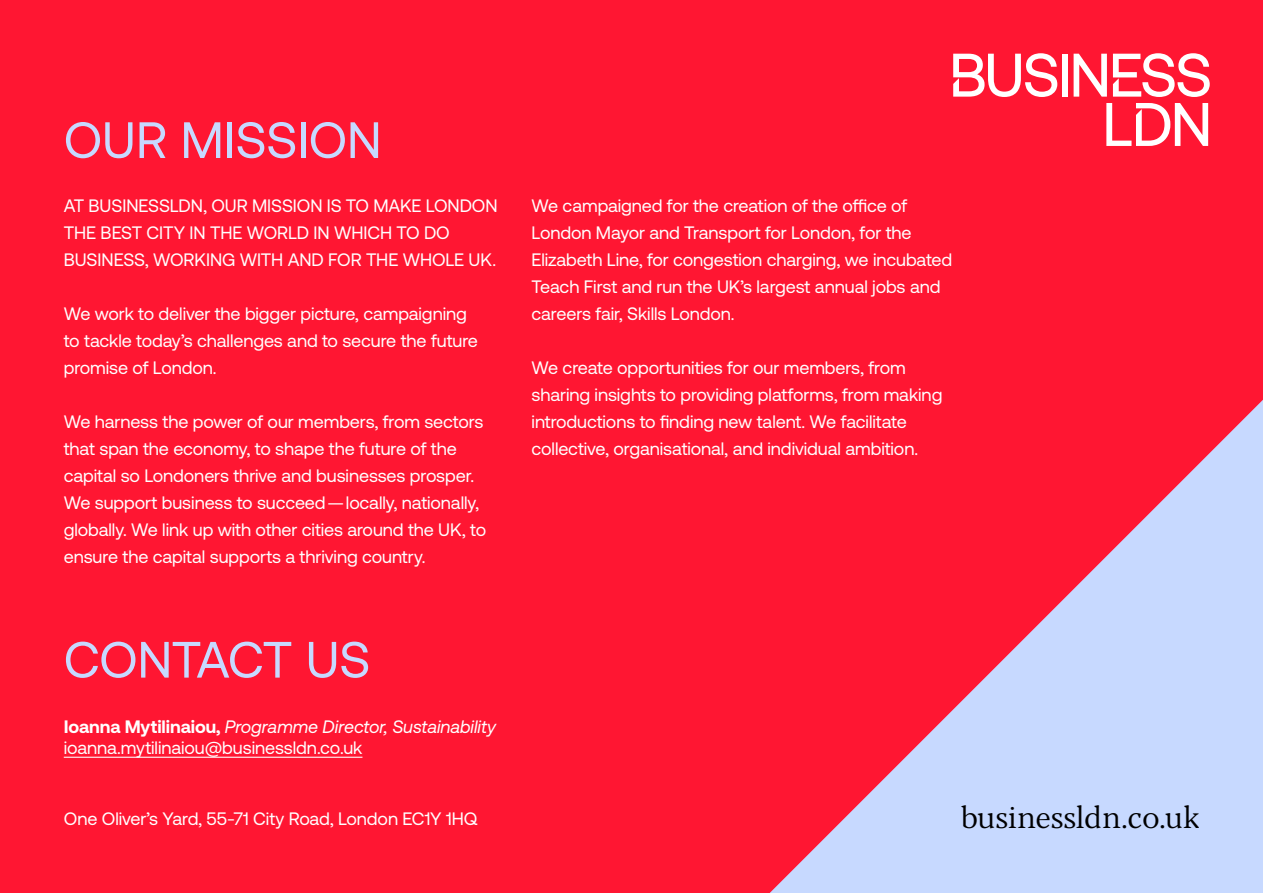
<style>
.page{position:relative;width:1263px;height:893px;background:#ff1632}
.page>*{position:absolute;margin:0;border:0;box-sizing:border-box;transform-origin:0 0}
.t1{font:51px "Aeonik";color:#c7d9ff}
.t2{font:30px "Blacker Pro Text";letter-spacing:-.015em;color:#000}
.t3{font:18px/27px "Aeonik";letter-spacing:-.005em;color:#fff}
.s1{font-weight:700}
.s2{font-style:italic}
</style>
<div class="page">
<svg style="left:770px;top:400px;width:493px;height:493px"></svg>
<div style="left:1062px;top:54px;width:5px;height:43px;background:#fff"></div>
<svg style="left:1073px;top:54px;width:34px;height:43px"></svg>
<svg style="left:1113px;top:53px;width:97px;height:44px"></svg>
<svg style="left:1106px;top:103px;width:102px;height:43px"></svg>
<svg style="left:953px;top:53px;width:104px;height:44px"></svg>
<hr style="left:64px;top:757px;width:298px;height:1px;background:#fff">
<h1 class="t1" style="left:64px;top:112px;width:319px">OUR MISSION</h1>
<p class="t3" style="left:64px;top:192px;width:435px">AT BUSINESSLDN, OUR MISSION IS TO MAKE LONDON<br>THE BEST CITY IN THE WORLD IN WHICH TO DO<br>BUSINESS, WORKING WITH AND FOR THE WHOLE UK.</p>
<p class="t3" style="left:64px;top:300px;width:416px">We work to deliver the bigger picture, campaigning to tackle today’s challenges and to secure the future promise of London.</p>
<p class="t3" style="left:64px;top:408px;width:424px">We harness the power of our members, from sectors that span the economy, to shape the future of the capital so Londoners thrive and businesses prosper.<br>We support business to succeed—locally, nationally, globally. We link up with other cities around the UK, to ensure the capital supports a thriving country.</p>
<h1 class="t1" style="left:64px;top:632px;width:308px">CONTACT US</h1>
<p class="t3" style="left:64px;top:716px;width:434px;line-height:21px"><span class="s1">Ioanna Mytilinaiou,</span> <span class="s2">Programme Director, Sustainability </span>ioanna.mytilinaiou@businessldn.co.uk</p>
<p class="t3" style="left:64px;top:805px;width:415px">One Oliver’s Yard, 55‑71 City Road, London EC1Y 1HQ</p>
<p class="t3" style="left:531px;top:192px;width:422px">We campaigned for the creation of the office of London Mayor and Transport for London, for the Elizabeth Line, for congestion charging, we incubated Teach First and run the UK’s largest annual jobs and careers fair, Skills London.</p>
<p class="t3" style="left:531px;top:354px;width:412px">We create opportunities for our members, from sharing insights to providing platforms, from making introductions to finding new talent. We facilitate collective, organisational, and individual ambition.</p>
<h2 class="t2" style="left:961px;top:799px;width:240px">businessldn.co.uk</h2>
</div>
